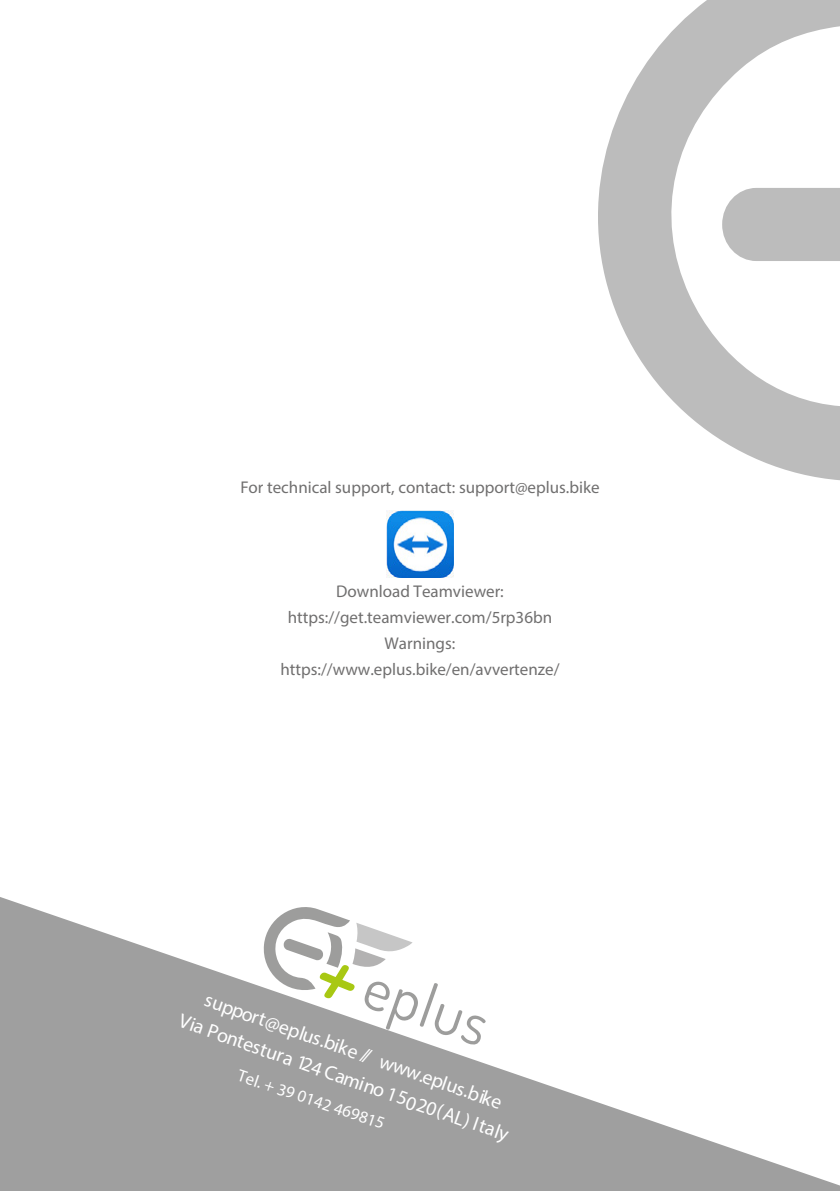
<style>
.page{position:relative;width:840px;height:1191px;background:#fff}
.page>*{position:absolute;margin:0;border:0;box-sizing:border-box;transform-origin:0 0}
.t1{font:60px "Dosis";color:#9d9d9c}
.t2{font:20px/28px "Myriad Pro";color:#fff;text-align:center}
.t3{font:17px/26px "Myriad Pro";color:#706f6f;text-align:center}
.t4{font:17px "Myriad Pro";color:#fff}
</style>
<div class="page">
<svg style="left:598px;top:0;width:241px;height:480px"></svg>
<svg style="left:721px;top:188px;width:118px;height:73px;background:#c1c1c1"></svg>
<svg style="left:0;top:897px;width:839px;height:294px;fill:#9f9f9f"></svg>
<svg style="left:261px;top:900px;width:151px;height:98px"></svg>
<img style="left:386px;top:511px;width:67px;height:66px">
<p class="t3" style="left:240px;top:474px;width:360px">For technical support, contact: support@eplus.bike</p>
<p class="t3" style="left:280px;top:578px;width:280px">Download Teamviewer: https://get.teamviewer.com/5rp36bn<br>Warnings: https://www.eplus.bike/en/avvertenze/</p>
<h1 class="t1" style="left:379px;top:947px;width:129px;rotate:19deg">eplus</h1>
<p class="t4" style="left:241px;top:1065px;width:155px;rotate:18deg">Tel. + 39 0142 469815</p>
<p class="t2" style="left:193px;top:980px;width:349px;rotate:19deg">support@eplus.bike // www.eplus.bike<br>Via Pontestura 124 Camino 15020 (AL) Italy</p>
</div>
